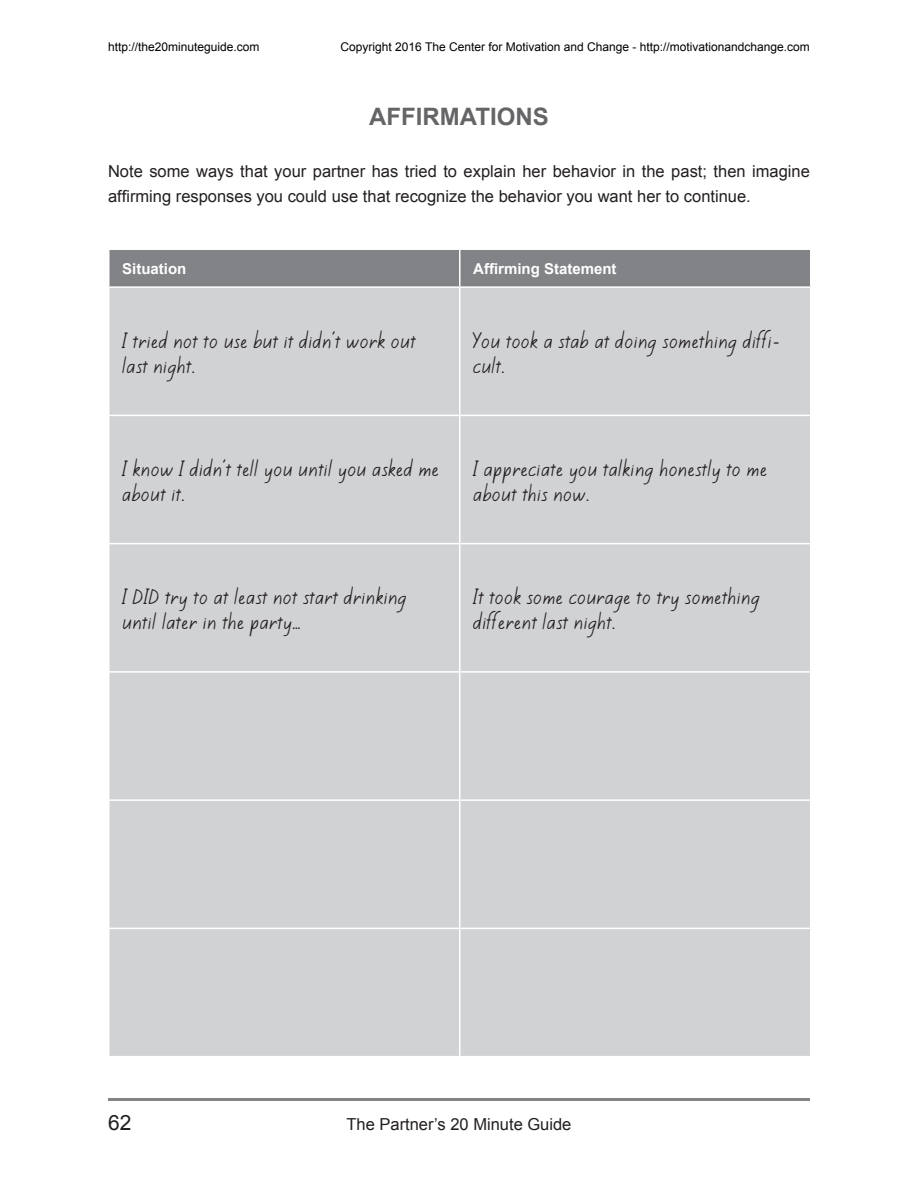
<style>
.page{position:relative;width:918px;height:1188px;background:#fff}
.page>*{position:absolute;margin:0;border:0;box-sizing:border-box;transform-origin:0 0}
.t1{font:700 24px "Arial";color:#656568}
.t2{font:21px "Arial";color:#231f20}
.t3{font:16.5px/24.8px "Kiwi School Handwriting";color:#231f20}
.t4{font:16.5px/24.8px "Arial";color:#231f20}
.t5{font:700 15px "Arial";color:#fff}
.t6{font:12px "Arial";color:#000}
</style>
<div class="page">
<hr style="left:108px;top:1098px;width:702px;height:3px;background:#656568">
<div style="left:110px;top:250px;width:700px;height:36px;background:#818386"></div>
<div style="left:110px;top:288px;width:700px;height:768px;background:#d1d2d4"></div>
<hr style="left:459px;top:250px;width:1px;height:36px;background:#fff">
<hr style="left:459px;top:288px;width:1px;height:127px;background:#fff">
<hr style="left:108px;top:415px;width:352px;height:1px;background:#fff">
<hr style="left:460px;top:415px;width:352px;height:1px;background:#fff">
<hr style="left:459px;top:416px;width:1px;height:127px;background:#fff">
<hr style="left:108px;top:543px;width:352px;height:1px;background:#fff">
<hr style="left:460px;top:543px;width:352px;height:1px;background:#fff">
<hr style="left:459px;top:544px;width:1px;height:127px;background:#fff">
<hr style="left:108px;top:671px;width:352px;height:2px;background:#fff">
<hr style="left:460px;top:671px;width:352px;height:2px;background:#fff">
<hr style="left:459px;top:673px;width:1px;height:126px;background:#fff">
<hr style="left:108px;top:799px;width:352px;height:2px;background:#fff">
<hr style="left:460px;top:799px;width:352px;height:2px;background:#fff">
<hr style="left:459px;top:801px;width:1px;height:127px;background:#fff">
<hr style="left:108px;top:928px;width:352px;height:1px;background:#fff">
<hr style="left:460px;top:928px;width:352px;height:1px;background:#fff">
<hr style="left:459px;top:929px;width:1px;height:127px;background:#fff">
<p class="t6" style="left:108px;top:39px;width:153px">http://the20minuteguide.com</p>
<p class="t6" style="left:340px;top:39px;width:471px">Copyright 2016 The Center for Motivation and Change - http://motivationandchange.com</p>
<h1 class="t1" style="left:369px;top:101px;width:181px">AFFIRMATIONS</h1>
<p class="t4" style="left:108px;top:159px;width:703px">Note some ways that your partner has tried to explain her behavior in the past; then imagine affirming responses you could use that recognize the behavior you want her to continue.</p>
<p class="t5" style="left:122px;top:258px;width:66px">Situation</p>
<p class="t5" style="left:473px;top:258px;width:145px">Affirming Statement</p>
<p class="t3" style="left:122px;top:330px;width:295px">I tried not to use but it didn’t work out last night.</p>
<p class="t3" style="left:473px;top:330px;width:310px">You took a stab at doing something diffi&shy;cult.</p>
<p class="t3" style="left:122px;top:458px;width:319px">I know I didn’t tell you until you asked me about it.</p>
<p class="t3" style="left:473px;top:458px;width:296px">I appreciate you talking honestly to me about this now.</p>
<p class="t3" style="left:122px;top:586px;width:286px">I DID try to at least not start drinking until later in the party…</p>
<p class="t3" style="left:473px;top:586px;width:289px">It took some courage to try something different last night.</p>
<p class="t2" style="left:108px;top:1109px;width:25px">62</p>
<p class="t4" style="left:346px;top:1112px;width:227px">The Partner’s 20 Minute Guide</p>
</div>
